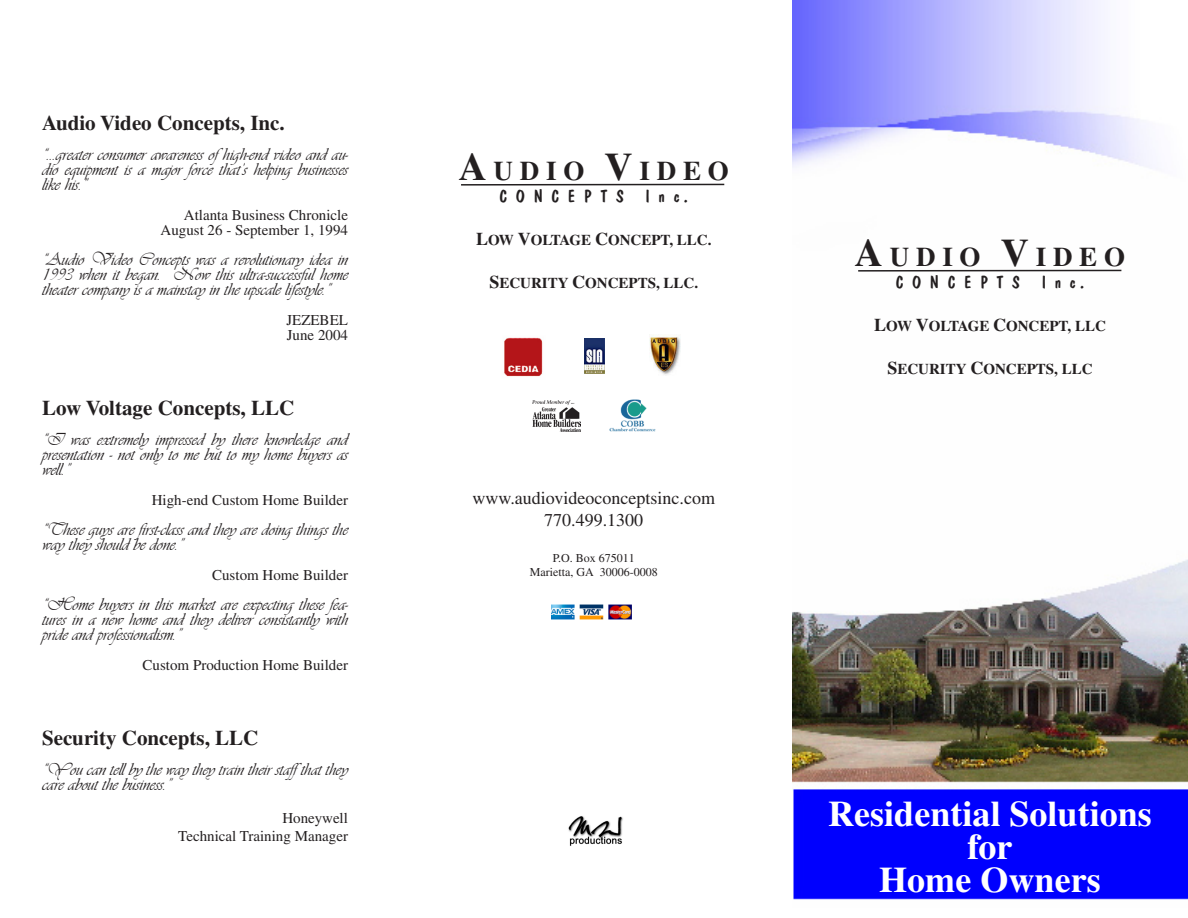
<style>
.page{position:relative;width:1188px;height:918px;background:#fff}
.page>*{position:absolute;margin:0;border:0;box-sizing:border-box;transform-origin:0 0}
.t1{font:700 36px "Times";color:#fff}
.t2{font:700 27px "Times";color:#231f20}
.t3{font:700 21px "Times";color:#231f20}
.t4{font:18px/15px "Vivaldii";color:#231f20;text-align:justify}
.t5{font:18px "Times";color:#231f20}
.t6{font:18px "Dom Casual BT";color:#231f20}
.t7{font:15px "Times";color:#231f20}
.t8{font:700 15px "Times";color:#231f20}
.t9{font:12px "Times";color:#231f20}
.s1{font-size:39px}
.s2{font-size:18px}
</style>
<div class="page">
<img style="left:793px;top:0;width:395px;height:900px">
<hr style="left:858px;top:270px;width:263px;height:2px;background:#231f20">
<hr style="left:461px;top:184px;width:263px;height:2px;background:#231f20">
<img style="left:533px;top:400px;width:48px;height:32px">
<img style="left:609px;top:399px;width:47px;height:33px">
<img style="left:585px;top:338px;width:19px;height:36px">
<img style="left:504px;top:337px;width:39px;height:40px">
<img style="left:552px;top:604px;width:80px;height:16px">
<img style="left:568px;top:816px;width:55px;height:30px">
<img style="left:649px;top:335px;width:31px;height:40px">
<p class="t3" style="left:42px;top:111px;width:244px">Audio Video Concepts, Inc.</p>
<p class="t4" style="left:42px;top:147px;width:308px">“...greater consumer awareness ofhigh-end video and au&shy;dio equipment is a major force that’s helping businesses like his.”</p>
<p class="t7" style="left:184px;top:207px;width:166px">Atlanta Business Chronicle</p>
<p class="t7" style="left:161px;top:222px;width:189px">August 26 - September 1, 1994</p>
<p class="t4" style="left:42px;top:252px;width:307px">“Audio Video Concepts was a revolutionary idea in 1993 when it began. Now this ultra-successful home theater company is a mainstay in the upscale lifestyle.”</p>
<p class="t7" style="left:286px;top:312px;width:63px">JEZEBEL</p>
<p class="t7" style="left:287px;top:327px;width:63px">June 2004</p>
<p class="t3" style="left:42px;top:396px;width:254px">Low Voltage Concepts, LLC</p>
<p class="t4" style="left:42px;top:432px;width:308px">“I was extremely impressed by there knowledge and presentation - not only to me but to my home buyers as well.”</p>
<p class="t7" style="left:152px;top:492px;width:198px">High-end Custom Home Builder</p>
<p class="t4" style="left:42px;top:522px;width:307px">“These guys are first-class and they are doing things the way they should be done.”</p>
<p class="t7" style="left:212px;top:567px;width:137px">Custom Home Builder</p>
<p class="t4" style="left:42px;top:597px;width:308px">“Home buyers in this market are expecting these fea&shy;tures in a new home and they deliver consistantly with pride and professionalism.”</p>
<p class="t7" style="left:143px;top:657px;width:207px">Custom Production Home Builder</p>
<p class="t3" style="left:42px;top:726px;width:218px">Security Concepts, LLC</p>
<p class="t4" style="left:42px;top:762px;width:307px">“You can tell by the way they train their staffthat they care about the business.”</p>
<p class="t7" style="left:282px;top:810px;width:67px">Honeywell</p>
<p class="t7" style="left:178px;top:828px;width:171px">Technical Training Manager</p>
<p class="t2" style="left:459px;top:155px;width:272px"><span class="s1">A</span> U D I O <span class="s1">V</span> I D E O</p>
<p class="t6" style="left:500px;top:185px;width:190px">C O N C E P T S I n c .</p>
<p class="t8" style="left:476px;top:231px;width:237px"><span class="s2">L</span>OW <span class="s2">V</span>OLTAGE <span class="s2">C</span>ONCEPT, LLC.</p>
<p class="t8" style="left:489px;top:274px;width:210px"><span class="s2">S</span>ECURITY <span class="s2">C</span>ONCEPTS, LLC.</p>
<p class="t5" style="left:473px;top:488px;width:244px">www.audiovideoconceptsinc.com</p>
<p class="t5" style="left:544px;top:509px;width:100px">770.499.1300</p>
<p class="t9" style="left:553px;top:551px;width:84px">P.O. Box 675011</p>
<p class="t9" style="left:530px;top:565px;width:129px">Marietta, GA 30006-0008</p>
<p class="t2" style="left:855px;top:241px;width:272px"><span class="s1">A</span> U D I O <span class="s1">V</span> I D E O</p>
<p class="t6" style="left:896px;top:271px;width:190px">C O N C E P T S I n c .</p>
<p class="t8" style="left:874px;top:317px;width:233px"><span class="s2">L</span>OW <span class="s2">V</span>OLTAGE <span class="s2">C</span>ONCEPT, LLC</p>
<p class="t8" style="left:887px;top:360px;width:207px"><span class="s2">S</span>ECURITY <span class="s2">C</span>ONCEPTS, LLC</p>
<p class="t1" style="left:828px;top:793px;width:325px">Residential Solutions</p>
<p class="t1" style="left:967px;top:826px;width:47px">for</p>
<p class="t1" style="left:879px;top:859px;width:223px">Home Owners</p>
</div>
